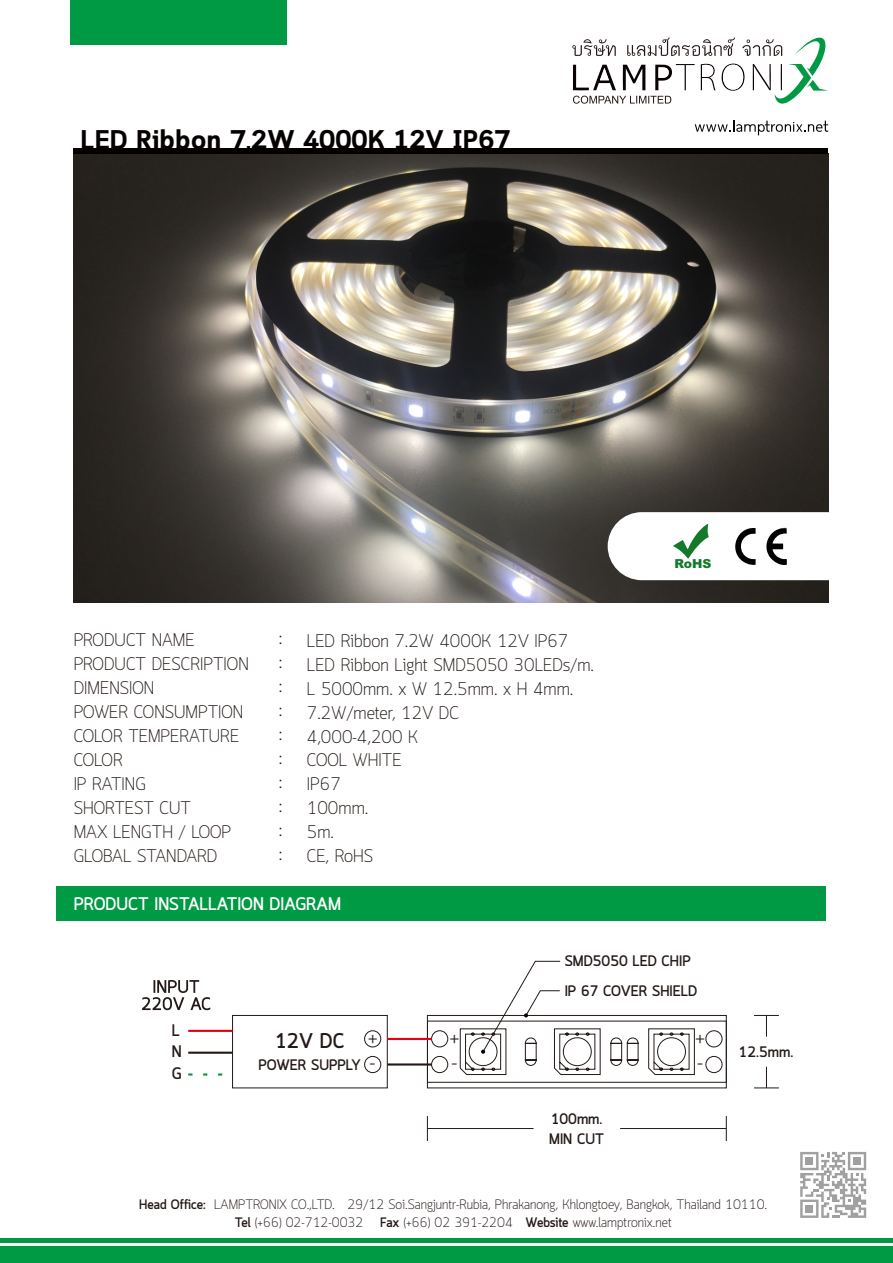
<style>
.page{position:relative;width:893px;height:1263px;background:#fff}
.page>*{position:absolute;margin:0;border:0;box-sizing:border-box;transform-origin:0 0}
.t1{font:700 27px "Cloud";color:#060101}
.t2{font:300 24px/25.7px "Quark";color:#231916}
.t3{font:700 21px "Quark";color:#231916}
.t4{font:300 18px/24px "Quark";color:#231916}
.t5{font:700 18px "Quark";color:#fff}
.t6{font:700 16.5px/21.9px "Quark";color:#231916}
.t7{font:700 15px/29.5px "Quark";color:#231916}
.t8{font:300 13.5px/18px "Quark";color:#231916;text-align:center}
.t9{font:900 12.45px "Arial";color:#15792c}
.s1{font-weight:700}
</style>
<div class="page">
<img style="left:74px;top:154px;width:754px;height:448px">
<div style="left:56px;top:887px;width:769px;height:34px;background:#094"></div>
<svg style="left:572px;top:37px;width:256px;height:67px"></svg>
<svg style="left:695px;top:121px;width:133px;height:14px"></svg>
<div style="left:70px;top:0;width:217px;height:44px;background:#094"></div>
<div style="left:0;top:1246px;width:893px;height:17px;background:#094"></div>
<hr style="left:0;top:1238px;width:893px;height:4px;background:#094">
<div style="left:427px;top:1015px;width:300px;height:73px;border:1px solid #231916"></div>
<svg style="left:431px;top:960px;width:291px;height:115px"></svg>
<svg style="left:427px;top:1116px;width:1px;height:25px"></svg>
<svg style="left:726px;top:1116px;width:1px;height:25px"></svg>
<hr style="left:427px;top:1128px;width:107px;height:1px;background:#231916">
<hr style="left:620px;top:1128px;width:106px;height:1px;background:#231916">
<svg style="left:754px;top:1015px;width:25px;height:22px"></svg>
<svg style="left:754px;top:1067px;width:25px;height:21px"></svg>
<div style="left:232px;top:1015px;width:156px;height:73px;border:1px solid #231916"></div>
<div style="left:364px;top:1030px;width:17px;height:17px;border:1px solid #231916;border-radius:50%"></div>
<div style="left:364px;top:1056px;width:17px;height:17px;border:1px solid #231916;border-radius:50%"></div>
<hr style="left:387px;top:1038px;width:45px;height:2px;background:#e60013">
<hr style="left:387px;top:1063px;width:45px;height:2px;background:#231916">
<hr style="left:188px;top:1051px;width:45px;height:3px;background:#231916">
<svg style="left:188px;top:1073px;width:45px;height:2px"></svg>
<hr style="left:188px;top:1030px;width:45px;height:2px;background:#e60013">
<svg style="left:142px;top:980px;width:68px;height:30px"></svg>
<svg style="left:608px;top:512px;width:221px;height:68px"></svg>
<svg style="left:800px;top:1152px;width:66px;height:66px"></svg>
<div style="left:74px;top:148px;width:754px;height:6px;background:#060101"></div>
<h1 class="t1" style="left:81px;top:129px;width:432px">LED Ribbon 7.2W 4000K 12V IP67</h1>
<p class="t4" style="left:307px;top:630px;width:289px">LED Ribbon 7.2W 4000K 12V IP67<br>LED Ribbon Light SMD5050 30LEDs/m.<br>L 5000mm. x W 12.5mm. x H 4mm.<br>7.2W/meter, 12V DC<br>4,000-4,200 K<br>COOL WHITE<br>IP67<br>100mm.<br>5m.<br>CE, RoHS</p>
<p class="t4" style="left:74px;top:630px;width:177px">PRODUCT NAME<br>PRODUCT DESCRIPTION<br>DIMENSION<br>POWER CONSUMPTION<br>COLOR TEMPERATURE<br>COLOR<br>IP RATING<br>SHORTEST CUT<br>MAX LENGTH / LOOP<br>GLOBAL STANDARD</p>
<p class="t5" style="left:74px;top:896px;width:269px">PRODUCT INSTALLATION DIAGRAM</p>
<p class="t4" style="left:279px;top:628px;width:5px;text-align:justify">: : : : : : : : : :</p>
<p class="t9" style="left:674px;top:559px;width:38px">RoHS</p>
<p class="t6" style="left:172px;top:1020px;width:12px">L<br>N<br>G</p>
<p class="t3" style="left:275px;top:1032px;width:71px">12V DC</p>
<p class="t7" style="left:258px;top:1052px;width:104px">POWER SUPPLY</p>
<h2 class="t2" style="left:368px;top:1026px;width:12px">+ -</h2>
<p class="t7" style="left:565px;top:947px;width:134px">SMD5050 LED CHIP<br>IP 67 COVER SHIELD</p>
<h2 class="t2" style="left:450px;top:1026px;width:12px">+ -</h2>
<h2 class="t2" style="left:695px;top:1026px;width:12px">+ -</h2>
<p class="t7" style="left:549px;top:1110px;width:56px;line-height:20px">100mm.<br>MIN CUT</p>
<p class="t7" style="left:739px;top:1038px;width:56px">12.5mm.</p>
<p class="t8" style="left:139px;top:1196px;width:630px"><span class="s1">Head Office:</span> LAMPTRONIX CO.,LTD. 29/12 Soi.Sangjuntr-Rubia, Phrakanong, Khlongtoey, Bangkok, Thailand 10110.<br><span class="s1">Tel</span> (+66) 02-712-0032 <span class="s1">Fax</span> (+66) 02 391-2204 <span class="s1">Website</span> www.lamptronix.net</p>
</div>
